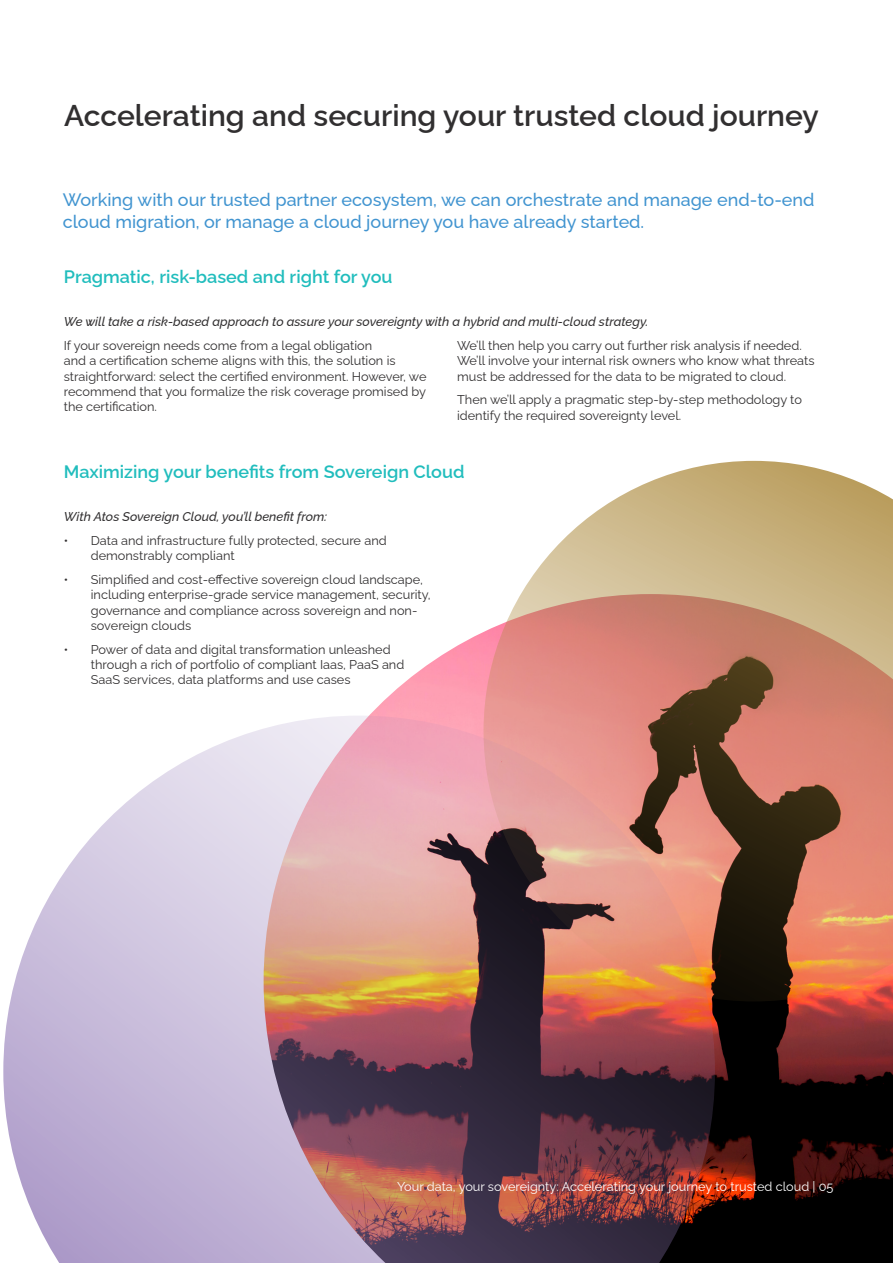
<style>
.page{position:relative;width:893px;height:1263px;background:#fff}
.page>*{position:absolute;margin:0;border:0;box-sizing:border-box;transform-origin:0 0}
.H1_-_Raleway_SemiBol{font:600 30px "Raleway";color:#312f30}
.Intro_text_-_Raleway{font:500 18px/21.6px "Raleway";color:#4194d0}
.Title_H2_-_Raleway_S{font:600 18px "Raleway";color:#21bdbd}
.Body_copy{font:12.75px/15.3px "Raleway";color:#312f30}
.Body_copy-2{font:italic 500 12.75px "Raleway";color:#312f30}
.Body_copy-3{font:12.75px "Raleway";color:#fff}
</style>
<div class="page">
<img style="left:370px;top:632px;width:523px;height:631px">
<svg style="left:483px;top:461px;width:410px;height:540px"></svg>
<img style="left:3px;top:715px;width:712px;height:548px">
<h1 class="H1_-_Raleway_SemiBol" style="left:64px;top:92px;width:756px">Accelerating and securing your trusted cloud journey</h1>
<p class="Intro_text_-_Raleway" style="left:63px;top:187px;width:753px">Working with our trusted partner ecosystem, we can orchestrate and manage end-to-end cloud migration, or manage a cloud journey you have already started.</p>
<h2 class="Title_H2_-_Raleway_S" style="left:64px;top:262px;width:330px">Pragmatic, risk-based and right for you</h2>
<p class="Body_copy-2" style="left:64px;top:312px;width:586px">We will take a risk-based approach to assure your sovereignty with a hybrid and multi-cloud strategy.</p>
<p class="Body_copy" style="left:64px;top:336px;width:364px">If your sovereign needs come from a legal obligation<br>and a certification scheme aligns with this, the solution is straightforward: select the certified environment. However, we recommend that you formalize the risk coverage promised by the certification.</p>
<p class="Body_copy" style="left:457px;top:336px;width:359px">We’ll then help you carry out further risk analysis if needed.<br>We’ll involve your internal risk owners who know what threats must be addressed for the data to be migrated to cloud.</p>
<p class="Body_copy" style="left:457px;top:391px;width:346px">Then we’ll apply a pragmatic step-by-step methodology to identify the required sovereignty level.</p>
<h2 class="Title_H2_-_Raleway_S" style="left:64px;top:457px;width:402px">Maximizing your benefits from Sovereign Cloud</h2>
<p class="Body_copy-2" style="left:64px;top:507px;width:265px">With Atos Sovereign Cloud, you’ll benefit from:</p>
<p class="Body_copy" style="left:91px;top:531px;width:297px;text-indent:-27px">• Data and infrastructure fully protected, secure and demonstrably compliant</p>
<p class="Body_copy" style="left:91px;top:570px;width:341px;text-indent:-27px">• Simplified and cost-effective sovereign cloud landscape, including enterprise-grade service management, security, governance and compliance across sovereign and non&shy;sovereign clouds</p>
<p class="Body_copy" style="left:91px;top:640px;width:315px;text-indent:-27px">• Power of data and digital transformation unleashed through a rich of portfolio of compliant Iaas, PaaS and<br>SaaS services, data platforms and use cases</p>
<p class="Body_copy-3" style="left:397px;top:1177px;width:438px">Your data, your sovereignty: Accelerating your journey to trusted cloud | 05</p>
</div>
